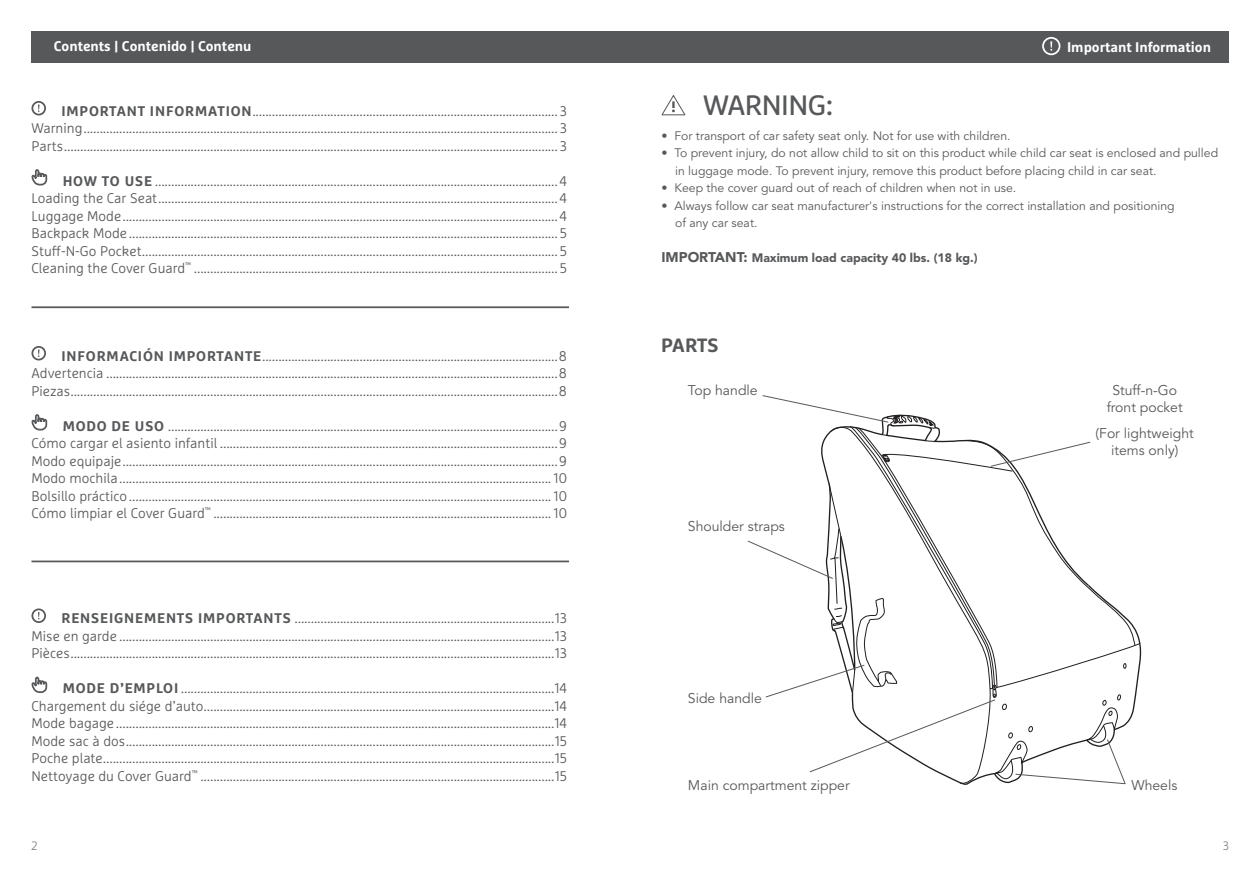
<style>
.page{position:relative;width:1260px;height:882px;background:#fff}
.page>*{position:absolute;margin:0;border:0;box-sizing:border-box;transform-origin:0 0}
.Warning_Body{font:28px "Marselis OT";letter-spacing:-.02em;color:#57585a}
.Content__How_To_Use{font:700 19.25px "Marselis OT";letter-spacing:-.005em;color:#57585a}
.T_O_C__Content{font:300 14px/17.5px "Marselis OT";color:#57585a;text-align:right}
.Content__How_To_Use-2{font:14px/17.5px "Avenir";color:#57585a;text-align:center}
.t1{font:700 14px "Marselis OT";color:#fff}
.Warning_Body-2{font:12.25px/17.5px "Avenir";color:#57585a}
.Warning_Body-3{font:900 12.25px "Avenir";color:#57585a}
.t2{font:300 12.25px "Marselis OT";color:#828487}
.s1{font-weight:700}
.s2{font-size:14px}
</style>
<div class="page">
<div style="left:630px;top:32px;width:598px;height:31px;background:#57585a"></div>
<div style="left:32px;top:32px;width:598px;height:31px;background:#57585a"></div>
<svg style="left:38px;top:105px;width:2px;height:7px"></svg>
<div style="left:32px;top:101px;width:14px;height:15px;border:2px solid #57585a;border-radius:50%"></div>
<svg style="left:31px;top:169px;width:17px;height:17px"></svg>
<hr style="left:32px;top:306px;width:537px;height:2px;background:#57585a">
<svg style="left:38px;top:350px;width:2px;height:7px"></svg>
<div style="left:32px;top:346px;width:14px;height:14px;border:2px solid #57585a;border-radius:50%"></div>
<svg style="left:31px;top:414px;width:17px;height:17px"></svg>
<hr style="left:32px;top:561px;width:537px;height:1px;background:#57585a">
<svg style="left:38px;top:612px;width:2px;height:7px"></svg>
<div style="left:32px;top:608px;width:14px;height:15px;border:2px solid #57585a;border-radius:50%"></div>
<svg style="left:31px;top:676px;width:17px;height:17px"></svg>
<svg style="left:1050px;top:41px;width:2px;height:10px"></svg>
<div style="left:1042px;top:37px;width:18px;height:18px;border:2px solid #fff;border-radius:50%"></div>
<svg style="left:747px;top:395px;width:395px;height:390px"></svg>
<svg style="left:661px;top:95px;width:25px;height:21px"></svg>
<p class="t1" style="left:54px;top:38px;width:199px">Contents | Contenido | Contenu</p>
<p class="T_O_C__Content" style="left:32px;top:102px;width:537px"><span class="s1">IMPORTANT INFORMATION</span>.............................................................................................. 3<br>Warning.................................................................................................................................................. 3</p>
<p class="T_O_C__Content" style="left:32px;top:137px;width:537px">Parts........................................................................................................................................................ 3</p>
<p class="T_O_C__Content" style="left:32px;top:172px;width:537px;text-align:justify;text-indent:31px"><span class="s1">HOW TO USE</span> ............................................................................................................................4<br>Loading the Car Seat...........................................................................................................................4<br>Luggage Mode......................................................................................................................................4<br>Backpack Mode .................................................................................................................................... 5<br>Stuff-N-Go Pocket................................................................................................................................ 5<br>Cleaning the Cover Guard<sup>™</sup> ................................................................................................................ 5</p>
<p class="T_O_C__Content" style="left:32px;top:347px;width:537px"><span class="s1">INFORMACIÓN IMPORTANTE</span>...........................................................................................8<br>Advertencia ...........................................................................................................................................8</p>
<p class="T_O_C__Content" style="left:32px;top:382px;width:537px">Piezas......................................................................................................................................................8</p>
<p class="T_O_C__Content" style="left:32px;top:417px;width:537px;text-align:justify;text-indent:31px"><span class="s1">MODO DE USO</span> ........................................................................................................................9<br>Cómo cargar el asiento infantil ........................................................................................................9<br>Modo equipaje......................................................................................................................................9<br>Modo mochila..................................................................................................................................... 10<br>Bolsillo práctico.................................................................................................................................. 10<br>Cómo limpiar el Cover Guard<sup>™</sup> ........................................................................................................ 10</p>
<p class="T_O_C__Content" style="left:32px;top:609px;width:537px"><span class="s1">RENSEIGNEMENTS IMPORTANTS</span> ................................................................................13<br>Mise en garde ......................................................................................................................................13</p>
<p class="T_O_C__Content" style="left:32px;top:644px;width:537px">Pièces.....................................................................................................................................................13</p>
<p class="T_O_C__Content" style="left:32px;top:679px;width:537px;text-align:justify;text-indent:31px"><span class="s1">MODE D’EMPLOI</span> ...................................................................................................................14<br>Chargement du siége d’auto............................................................................................................14<br>Mode bagage.......................................................................................................................................14<br>Mode sac à dos....................................................................................................................................15<br>Poche plate...........................................................................................................................................15<br>Nettoyage du Cover Guard<sup>™</sup> .............................................................................................................15</p>
<p class="t2" style="left:31px;top:839px;width:8px">2</p>
<p class="t1" style="left:1067px;top:38px;width:146px">Important Information</p>
<p class="Warning_Body" style="left:703px;top:88px;width:131px">WARNING:</p>
<p class="Warning_Body-2" style="left:662px;top:127px;width:351px">• For transport of car safety seat only. Not for use with children.</p>
<p class="Warning_Body-2" style="left:675px;top:145px;width:545px;text-indent:-14px">• To prevent injury, do not allow child to sit on this product while child car seat is enclosed and pulled in luggage mode. To prevent injury, remove this product before placing child in car seat.</p>
<p class="Warning_Body-2" style="left:662px;top:180px;width:356px">• Keep the cover guard out of reach of children when not in use.</p>
<p class="Warning_Body-2" style="left:675px;top:197px;width:501px;text-indent:-14px">• Always follow car seat manufacturer's instructions for the correct installation and positioning of any car seat.</p>
<p class="Warning_Body-3" style="left:662px;top:251px;width:318px"><span class="s2">IMPORTANT:</span> Maximum load capacity 40 lbs. (18 kg.)</p>
<p class="Content__How_To_Use" style="left:661px;top:333px;width:59px">PARTS</p>
<p class="Content__How_To_Use-2" style="left:688px;top:382px;width:71px">Top handle</p>
<p class="Content__How_To_Use-2" style="left:688px;top:518px;width:98px">Shoulder straps</p>
<p class="Content__How_To_Use-2" style="left:688px;top:690px;width:75px">Side handle</p>
<p class="Content__How_To_Use-2" style="left:688px;top:777px;width:163px">Main compartment zipper</p>
<p class="Content__How_To_Use-2" style="left:1107px;top:382px;width:77px">Stuff-n-Go front pocket</p>
<p class="Content__How_To_Use-2" style="left:1096px;top:425px;width:100px">(For lightweight items only)</p>
<p class="Content__How_To_Use-2" style="left:1131px;top:777px;width:47px">Wheels</p>
<p class="t2" style="left:1223px;top:839px;width:8px">3</p>
</div>
